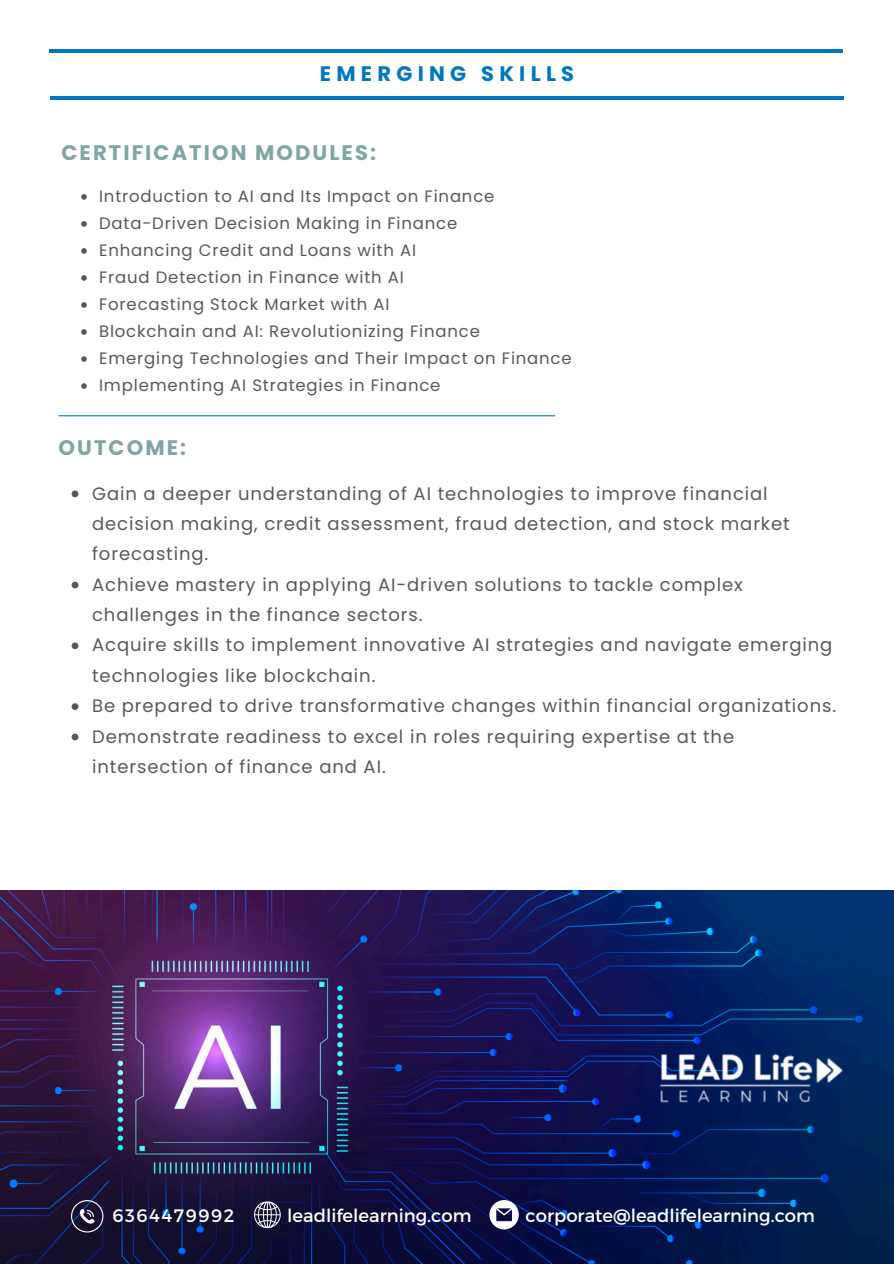
<style>
.page{position:relative;width:894px;height:1264px;background:#fff}
.page>*{position:absolute;margin:0;border:0;box-sizing:border-box;transform-origin:0 0}
.t1{font:700 21px "Poppins";letter-spacing:.1em;color:#80a6a3}
.t2{font:700 21px "Poppins";letter-spacing:.25em;color:#0078c1}
.t3{font:18px/30.3px "Poppins";letter-spacing:.05em;color:#595959}
.t4{font:18px "Montserrat";color:#fff}
.t5{font:18px "Montserrat";letter-spacing:.09em;color:#fff}
.t6{font:16.5px "Poppins";letter-spacing:.05em;color:#595959}
</style>
<div class="page">
<hr style="left:59px;top:415px;width:496px;height:1px;background:#0078c1">
<img style="left:0;top:890px;width:893px;height:373px">
<svg style="left:489px;top:1200px;width:29px;height:29px"></svg>
<svg style="left:254px;top:1201px;width:27px;height:27px"></svg>
<svg style="left:71px;top:1200px;width:32px;height:32px"></svg>
<svg style="left:72px;top:490px;width:6px;height:7px"></svg>
<svg style="left:72px;top:581px;width:6px;height:7px"></svg>
<svg style="left:72px;top:642px;width:6px;height:7px"></svg>
<svg style="left:72px;top:703px;width:6px;height:7px"></svg>
<svg style="left:72px;top:733px;width:6px;height:7px"></svg>
<img style="left:656px;top:1046px;width:188px;height:61px">
<svg style="left:81px;top:194px;width:6px;height:6px"></svg>
<svg style="left:81px;top:221px;width:6px;height:6px"></svg>
<svg style="left:81px;top:248px;width:6px;height:6px"></svg>
<svg style="left:81px;top:275px;width:6px;height:6px"></svg>
<svg style="left:81px;top:302px;width:6px;height:6px"></svg>
<svg style="left:81px;top:329px;width:6px;height:6px"></svg>
<svg style="left:81px;top:356px;width:6px;height:6px"></svg>
<svg style="left:81px;top:383px;width:6px;height:6px"></svg>
<hr style="left:49px;top:49px;width:794px;height:4px;background:#0078c1">
<hr style="left:50px;top:96px;width:793px;height:4px;background:#0078c1">
<p class="t2" style="left:319px;top:59px;width:256px">EMERGING SKILLS</p>
<p class="t1" style="left:61px;top:138px;width:316px">CERTIFICATION MODULES:</p>
<p class="t6" style="left:99px;top:185px;width:397px">Introduction to AI and Its Impact on Finance</p>
<h1 class="t6" style="left:99px;top:212px;width:359px">Data-Driven Decision Making in Finance</h1>
<p class="t6" style="left:99px;top:239px;width:318px">Enhancing Credit and Loans with AI</p>
<p class="t6" style="left:99px;top:266px;width:306px">Fraud Detection in Finance with AI</p>
<p class="t6" style="left:99px;top:293px;width:292px">Forecasting Stock Market with AI</p>
<p class="t6" style="left:99px;top:320px;width:382px">Blockchain and AI: Revolutionizing Finance</p>
<p class="t6" style="left:99px;top:347px;width:474px">Emerging Technologies and Their Impact on Finance</p>
<p class="t6" style="left:99px;top:374px;width:343px">Implementing AI Strategies in Finance</p>
<p class="t1" style="left:59px;top:433px;width:129px">OUTCOME:</p>
<p class="t3" style="left:92px;top:478px;width:699px">Gain a deeper understanding of AI technologies to improve financial decision making, credit assessment, fraud detection, and stock market forecasting.</p>
<p class="t3" style="left:92px;top:569px;width:652px">Achieve mastery in applying AI-driven solutions to tackle complex challenges in the finance sectors.</p>
<p class="t3" style="left:92px;top:630px;width:741px">Acquire skills to implement innovative AI strategies and navigate emerging technologies like blockchain.</p>
<p class="t3" style="left:92px;top:690px;width:745px">Be prepared to drive transformative changes within financial organizations.</p>
<p class="t3" style="left:92px;top:721px;width:643px">Demonstrate readiness to excel in roles requiring expertise at the intersection of finance and AI.</p>
<h1 class="t5" style="left:112px;top:1203px;width:123px">6364479992</h1>
<p class="t4" style="left:287px;top:1203px;width:186px">leadlifelearning.com</p>
<h1 class="t4" style="left:525px;top:1203px;width:291px">corporate@leadlifelearning.com</h1>
</div>
